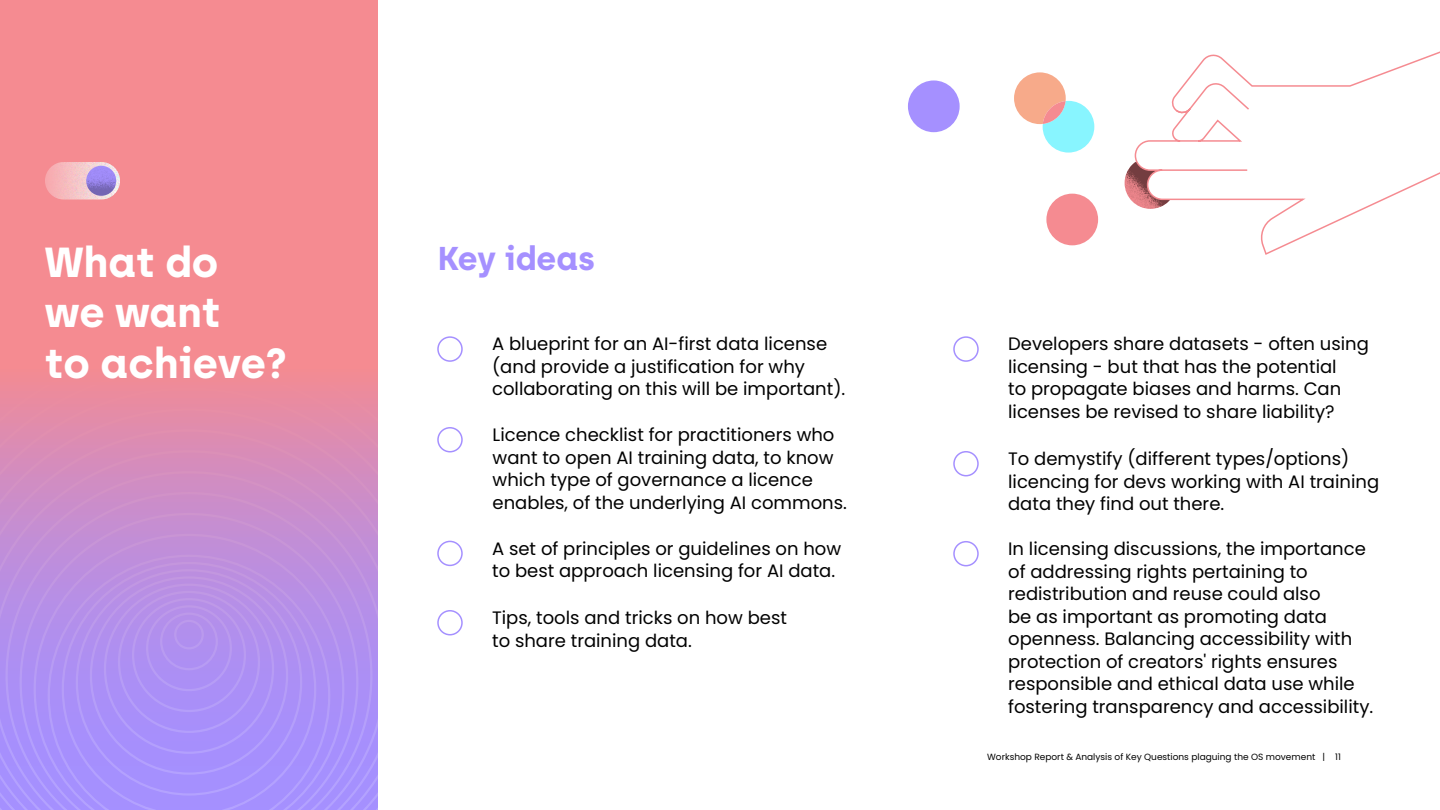
<style>
.page{position:relative;width:1440px;height:810px;background:#fff}
.page>*{position:absolute;margin:0;border:0;box-sizing:border-box;transform-origin:0 0}
.t1{font:700 42px/50.4px "Archia";color:#fff}
.t2{font:700 33px "Archia";color:#a590ff}
.t3{font:18px/22.5px "Poppins";color:#020202}
.t4{font:9px "Poppins";color:#020202}
</style>
<div class="page">
<svg style="left:0;top:0;width:378px;height:810px;background:#d78dba"></svg>
<svg style="left:1125px;top:163px;width:9px;height:40px"></svg>
<svg style="left:1134px;top:51px;width:306px;height:204px"></svg>
<svg style="left:1175px;top:81px;width:76px;height:33px"></svg>
<hr style="left:1162px;top:169px;width:85px;height:2px;background:#f58b91">
<svg style="left:1180px;top:140px;width:18px;height:2px"></svg>
<div style="left:908px;top:80px;width:52px;height:52px;background:#a590ff;border-radius:50%"></div>
<div style="left:1046px;top:194px;width:52px;height:51px;background:#f58b91;border-radius:50%"></div>
<svg style="left:1014px;top:72px;width:80px;height:81px"></svg>
<div style="left:437px;top:336px;width:26px;height:26px;border:2px solid #a590ff;border-radius:50%"></div>
<div style="left:437px;top:610px;width:26px;height:25px;border:2px solid #a590ff;border-radius:50%"></div>
<div style="left:437px;top:427px;width:26px;height:25px;border:2px solid #a590ff;border-radius:50%"></div>
<div style="left:953px;top:336px;width:26px;height:26px;border:2px solid #a590ff;border-radius:50%"></div>
<div style="left:437px;top:541px;width:26px;height:25px;border:2px solid #a590ff;border-radius:50%"></div>
<div style="left:953px;top:451px;width:26px;height:25px;border:2px solid #a590ff;border-radius:50%"></div>
<div style="left:953px;top:541px;width:26px;height:25px;border:2px solid #a590ff;border-radius:50%"></div>
<img style="left:18px;top:135px;width:129px;height:92px">
<svg style="left:86px;top:166px;width:30px;height:30px"></svg>
<h1 class="t1" style="left:45px;top:236px;width:175px">What do</h1>
<h2 class="t2" style="left:438px;top:238px;width:159px">Key ideas</h2>
<h1 class="t1" style="left:45px;top:287px;width:244px">we want<br>to achieve?</h1>
<p class="t3" style="left:492px;top:333px;width:355px">A blueprint for an AI-first data license (and provide a justification for why collaborating on this will be important).</p>
<p class="t3" style="left:493px;top:424px;width:356px">Licence checklist for practitioners who want to open AI training data, to know which type of governance a licence enables, of the underlying AI commons.</p>
<p class="t3" style="left:492px;top:537px;width:351px">A set of principles or guidelines on how to best approach licensing for AI data.</p>
<p class="t3" style="left:492px;top:607px;width:296px">Tips, tools and tricks on how best to share training data.</p>
<p class="t3" style="left:1008px;top:333px;width:362px">Developers share datasets - often using licensing - but that has the potential<br>to propagate biases and harms. Can licenses be revised to share liability?</p>
<p class="t3" style="left:1008px;top:448px;width:373px">To demystify (different types/options) licencing for devs working with AI training data they find out there.</p>
<p class="t3" style="left:1008px;top:538px;width:367px">In licensing discussions, the importance of addressing rights pertaining to redistribution and reuse could also<br>be as important as promoting data openness. Balancing accessibility with protection of creators' rights ensures responsible and ethical data use while fostering transparency and accessibility.</p>
<p class="t4" style="left:987px;top:751px;width:355px">Workshop Report &amp; Analysis of Key Questions plaguing the OS movement | 11</p>
</div>
